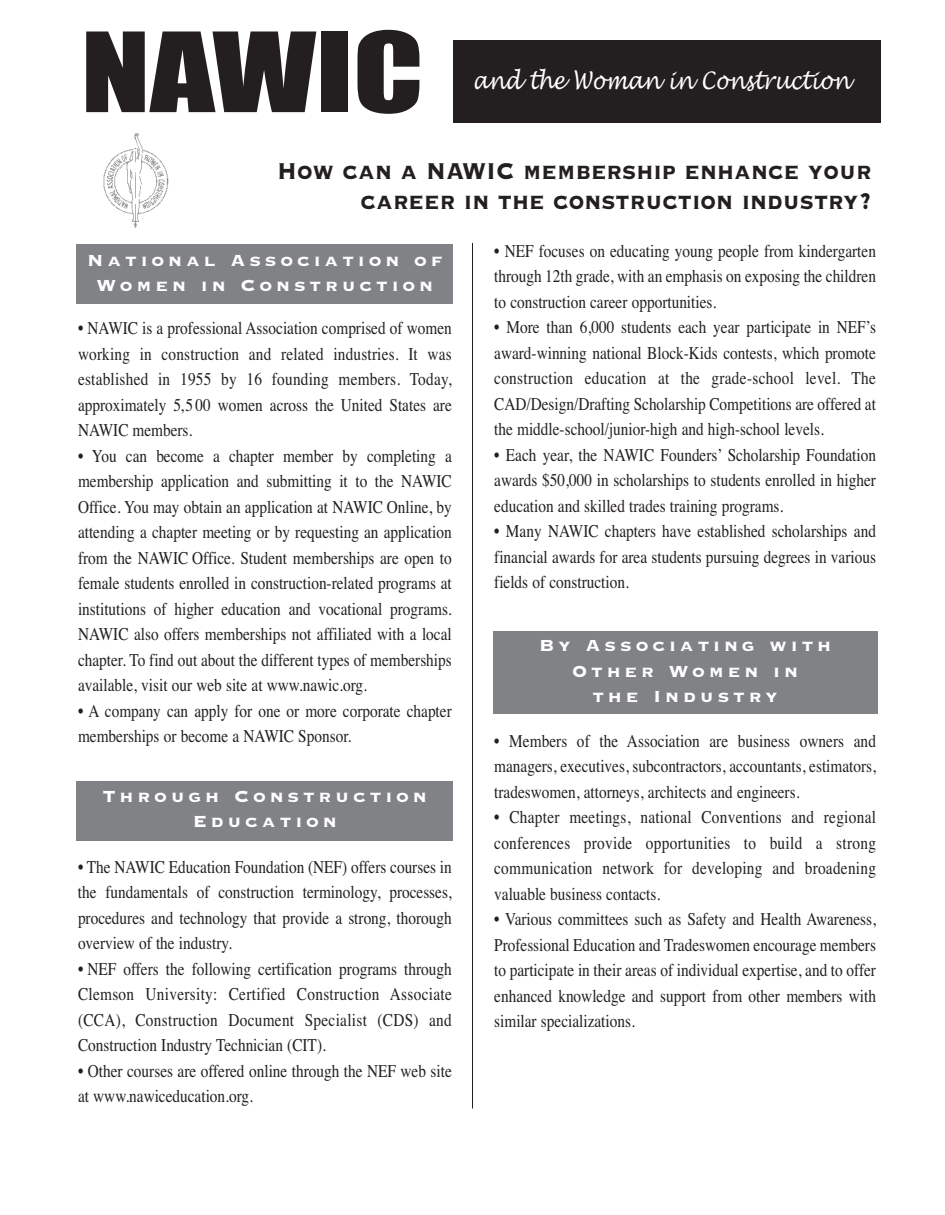
<style>
.page{position:relative;width:945px;height:1215px;background:#fff}
.page>*{position:absolute;margin:0;border:0;box-sizing:border-box;transform-origin:0 0}
.t1{font:102px "Impact";color:#231f20;scale:1.25 1}
.t2{font:30px/30px "Copperplate Thirty Three BC";color:#231f20;text-align:right;scale:.85 1}
.t3{font:italic 24px "Lucida Handwriting";color:#fff;scale:.85 1}
.t4{font:21px/25.2px "Copperplate Thirty Three BC";letter-spacing:.185em;color:#fff;text-align:center}
.t5{font:18px/25.5px "Times";color:#231f20;text-align:justify;scale:.85 1}
</style>
<div class="page">
<div style="left:453px;top:40px;width:428px;height:83px;background:#231f20"></div>
<hr style="left:472px;top:243px;width:1px;height:865px;background:#231f20">
<div style="left:76px;top:781px;width:377px;height:60px;background:#808285"></div>
<div style="left:76px;top:244px;width:377px;height:60px;background:#808285"></div>
<div style="left:493px;top:632px;width:384px;height:82px;background:#808285"></div>
<img style="left:103px;top:133px;width:66px;height:95px">
<h1 class="t1" style="left:81px;top:17px;width:276px">NAWIC</h1>
<h3 class="t3" style="left:472px;top:67px;width:445px">and the Woman in Construction</h3>
<h2 class="t2" style="left:277px;top:153px;width:701px">How can a NAWIC membership enhance your career in the construction industry?</h2>
<p class="t4" style="left:87px;top:246px;width:357px">National Association of<br>Women in Construction</p>
<p class="t5" style="left:78px;top:315px;width:441px">• NAWIC is a professional Association comprised of women working in construction and related industries. It was established in 1955 by 16 founding members. Today, approximately 5,5 00 women across the United States are NAWIC members.</p>
<p class="t5" style="left:78px;top:443px;width:441px">• You can become a chapter member by completing a membership application and submitting it to the NAWIC Office. You may obtain an application at NAWIC Online, by attending a chapter meeting or by requesting an application from the NAWIC Office. Student memberships are open to female students enrolled in construction-related programs at institutions of higher education and vocational programs.<br>NAWIC also offers memberships not affiliated with a local chapter. To find out about the different types of memberships available, visit our web site at www.nawic.org.</p>
<p class="t5" style="left:78px;top:698px;width:441px">• A company can apply for one or more corporate chapter memberships or become a NAWIC Sponsor.</p>
<p class="t4" style="left:103px;top:782px;width:325px">Through Construction<br>Education</p>
<p class="t5" style="left:78px;top:854px;width:441px">• The NAWIC Education Foundation (NEF) offers courses in the fundamentals of construction terminology, processes, procedures and technology that provide a strong, thorough overview of the industry.</p>
<p class="t5" style="left:78px;top:956px;width:441px">• NEF offers the following certification programs through Clemson University: Certified Construction Associate (CCA), Construction Document Specialist (CDS) and Construction Industry Technician (CIT).</p>
<p class="t5" style="left:78px;top:1058px;width:441px">• Other courses are offered online through the NEF web site at www.nawiceducation.org.</p>
<p class="t5" style="left:494px;top:238px;width:451px">• NEF focuses on educating young people from kindergarten through 12th grade, with an emphasis on exposing the children to construction career opportunities.</p>
<p class="t5" style="left:494px;top:314px;width:451px">• More than 6,000 students each year participate in NEF’s award-winning national Block-Kids contests, which promote construction education at the grade-school level. The CAD/Design/Drafting Scholarship Competitions are offered at the middle-school/junior-high and high-school levels.</p>
<p class="t5" style="left:494px;top:442px;width:451px">• Each year, the NAWIC Founders’ Scholarship Foundation awards $50,000 in scholarships to students enrolled in higher education and skilled trades training programs.</p>
<p class="t5" style="left:494px;top:518px;width:451px">• Many NAWIC chapters have established scholarships and financial awards for area students pursuing degrees in various fields of construction.</p>
<p class="t4" style="left:539px;top:632px;width:294px">By Associating with<br>Other Women in<br>the Industry</p>
<p class="t5" style="left:494px;top:728px;width:451px">• Members of the Association are business owners and managers, executives, subcontractors, accountants, estimators, tradeswomen, attorneys, architects and engineers.</p>
<p class="t5" style="left:494px;top:804px;width:451px">• Chapter meetings, national Conventions and regional conferences provide opportunities to build a strong communication network for developing and broadening valuable business contacts.</p>
<p class="t5" style="left:494px;top:906px;width:451px">• Various committees such as Safety and Health Awareness, Professional Education and Tradeswomen encourage members to participate in their areas of individual expertise, and to offer enhanced knowledge and support from other members with similar specializations.</p>
</div>
